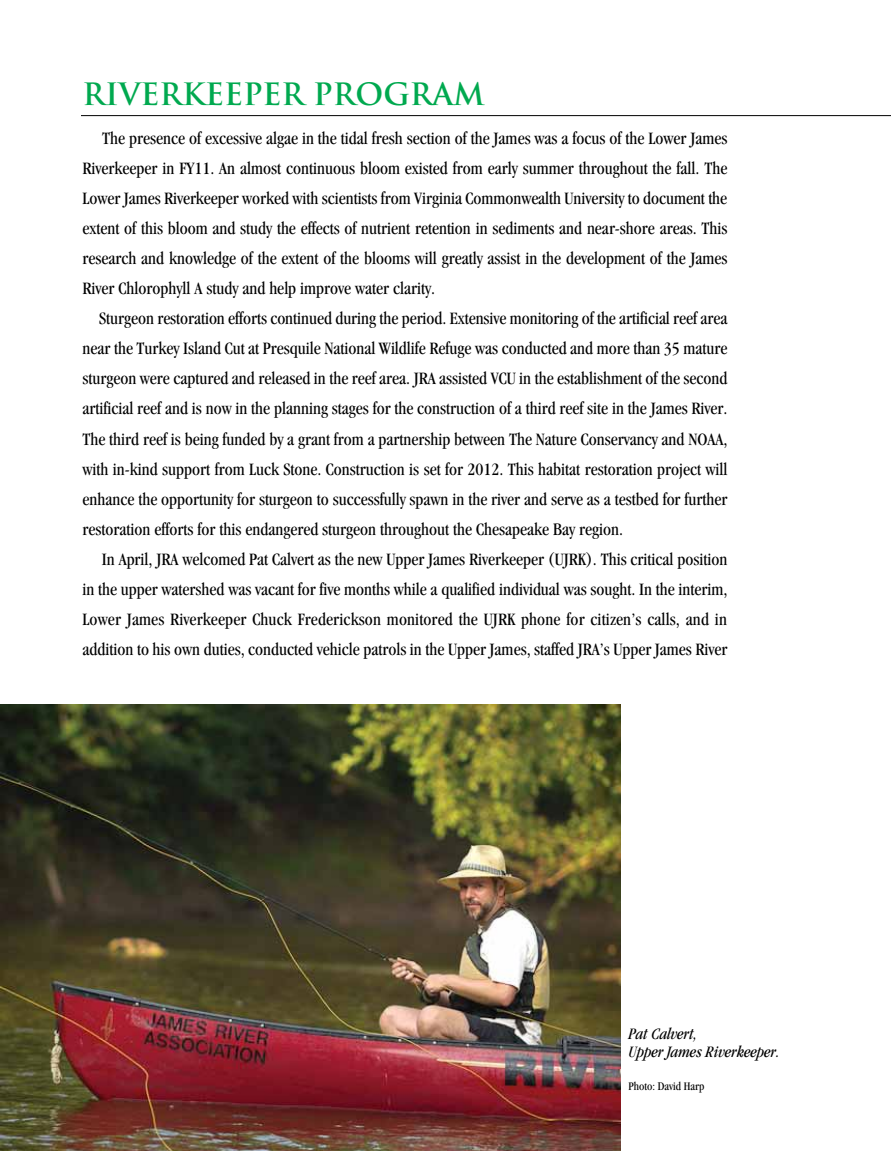
<style>
.page{position:relative;width:891px;height:1151px;background:#fff}
.page>*{position:absolute;margin:0;border:0;box-sizing:border-box;transform-origin:0 0}
.t1{font:700 30px "Trajan";color:#00a94f}
.t2{font:condensed 18px/30px "Garamond";color:#000;text-align:justify}
.t3{font:italic condensed 16.5px/18px "Garamond";color:#000}
.t4{font:condensed 12px "Garamond";color:#000}
</style>
<div class="page">
<hr style="left:81px;top:115px;width:810px;height:1px;background:#000">
<img style="left:0;top:704px;width:621px;height:446px">
<h1 class="t1" style="left:82px;top:76px;width:404px">RIVERKEEPER PROGRAM</h1>
<p class="t2" style="left:82px;top:123px;width:647px;text-indent:20px">The presence of excessive algae in the tidal fresh section of the James was a focus of the Lower James Riverkeeper in FY11. An almost continuous bloom existed from early summer throughout the fall. The Lower James Riverkeeper worked with scientists from Virginia Commonwealth University to document the extent of this bloom and study the effects of nutrient retention in sediments and near-shore areas. This research and knowledge of the extent of the blooms will greatly assist in the development of the James River Chlorophyll A study and help improve water clarity.</p>
<p class="t2" style="left:82px;top:303px;width:647px;text-indent:17px">Sturgeon restoration efforts continued during the period. Extensive monitoring of the artificial reef area near the Turkey Island Cut at Presquile National Wildlife Refuge was conducted and more than 35 mature sturgeon were captured and released in the reef area. JRA assisted VCU in the establishment of the second artificial reef and is now in the planning stages for the construction of a third reef site in the James River.<br>The third reef is being funded by a grant from a partnership between The Nature Conservancy and NOAA, with in-kind support from Luck Stone. Construction is set for 2012. This habitat restoration project will enhance the opportunity for sturgeon to successfully spawn in the river and serve as a testbed for further restoration efforts for this endangered sturgeon throughout the Chesapeake Bay region.</p>
<p class="t2" style="left:82px;top:543px;width:647px;text-indent:19px">In April, JRA welcomed Pat Calvert as the new Upper James Riverkeeper (UJRK). This critical position in the upper watershed was vacant for five months while a qualified individual was sought. In the interim, Lower James Riverkeeper Chuck Frederickson monitored the UJRK phone for citizen’s calls, and in addition to his own duties, conducted vehicle patrols in the Upper James, staffed JRA’s Upper James River</p>
<p class="t3" style="left:629px;top:1024px;width:153px">Pat Calvert,<br>Upper James Riverkeeper.</p>
<p class="t4" style="left:629px;top:1078px;width:77px">Photo: David Harp</p>
</div>
